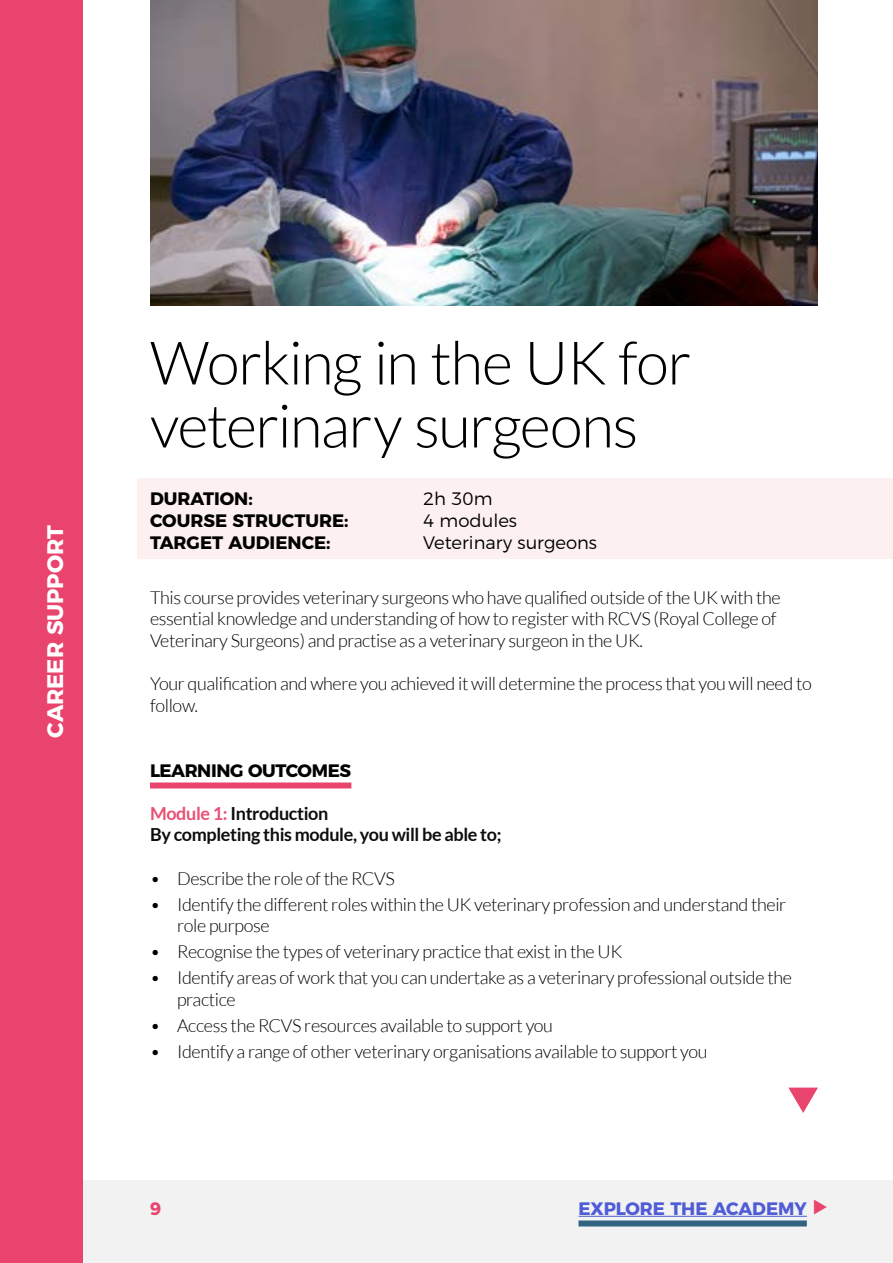
<style>
.page{position:relative;width:893px;height:1263px;background:#fff}
.page>*{position:absolute;margin:0;border:0;box-sizing:border-box;transform-origin:0 0}
.t1{font:300 60px/63px "Lato";letter-spacing:-.025em;color:#000}
.t2{font:700 22.5px "Montserrat";letter-spacing:-.005em;color:#fff}
.t3{font:300 18px/21.6px "Lato";letter-spacing:-.02em;color:#000}
.t4{font:700 18px/21.6px "Lato";letter-spacing:-.02em;color:#0d0d0d}
.t5{font:700 18px "Montserrat";color:#000}
.t6{font:300 18px "Montserrat";color:#000}
.t7{font:700 18px "Montserrat";letter-spacing:-.01em;color:#4f5cd6}
.t8{font:700 18px "Montserrat";letter-spacing:-.025em;color:#000}
.t9{font:700 18px "Montserrat";color:#e9446d}
.s1{color:#ea5174}
</style>
<div class="page">
<div style="left:0;top:1180px;width:893px;height:83px;background:#f2f2f2"></div>
<div style="left:578px;top:1220px;width:229px;height:6px;background:#33647f"></div>
<hr style="left:578px;top:1216px;width:229px;height:1px;background:#4f5cd6">
<div style="left:0;top:0;width:82px;height:1263px;background:#e9446d"></div>
<div style="left:137px;top:478px;width:756px;height:80px;background:#fdf0f1"></div>
<div style="left:150px;top:782px;width:201px;height:6px;background:#e9446d"></div>
<img style="left:150px;top:0;width:668px;height:305px">
<svg style="left:788px;top:1087px;width:30px;height:26px"></svg>
<p class="t2" style="left:37px;top:738px;width:214px;rotate:-90deg">CAREER SUPPORT</p>
<h1 class="t1" style="left:150px;top:332px;width:543px">Working in the UK for veterinary surgeons</h1>
<p class="t5" style="left:150px;top:484px;width:104px">DURATION:</p>
<p class="t6" style="left:423px;top:485px;width:71px">2h 30m</p>
<p class="t5" style="left:150px;top:506px;width:200px">COURSE STRUCTURE:</p>
<p class="t6" style="left:423px;top:506px;width:96px">4 modules</p>
<p class="t5" style="left:150px;top:527px;width:182px">TARGET AUDIENCE:</p>
<p class="t6" style="left:423px;top:528px;width:176px">Veterinary surgeons</p>
<p class="t3" style="left:150px;top:586px;width:632px">This course provides veterinary surgeons who have qualified outside of the UK with the essential knowledge and understanding of how to register with RCVS (Royal College of<br>Veterinary Surgeons) and practise as a veterinary surgeon in the UK.</p>
<p class="t3" style="left:150px;top:673px;width:663px">Your qualification and where you achieved it will determine the process that you will need to follow.</p>
<p class="t8" style="left:150px;top:755px;width:203px">LEARNING OUTCOMES</p>
<p class="t4" style="left:150px;top:802px;width:353px"><span class="s1">Module 1:</span> Introduction<br>By completing this module, you will be able to;</p>
<p class="t3" style="left:150px;top:867px;width:246px">• Describe the role of the RCVS</p>
<p class="t3" style="left:177px;top:893px;width:611px;text-indent:-27px">• Identify the different roles within the UK veterinary profession and understand their role purpose</p>
<p class="t3" style="left:150px;top:941px;width:474px">• Recognise the types of veterinary practice that exist in the UK</p>
<p class="t3" style="left:177px;top:967px;width:616px;text-indent:-27px">• Identify areas of work that you can undertake as a veterinary professional outside the practice</p>
<p class="t3" style="left:150px;top:1015px;width:404px">• Access the RCVS resources available to support you</p>
<p class="t3" style="left:150px;top:1041px;width:559px">• Identify a range of other veterinary organisations available to support you</p>
<p class="t9" style="left:150px;top:1193px;width:13px">9</p>
<p class="t7" style="left:578px;top:1193px;width:230px">EXPLORE THE ACADEMY</p>
</div>
